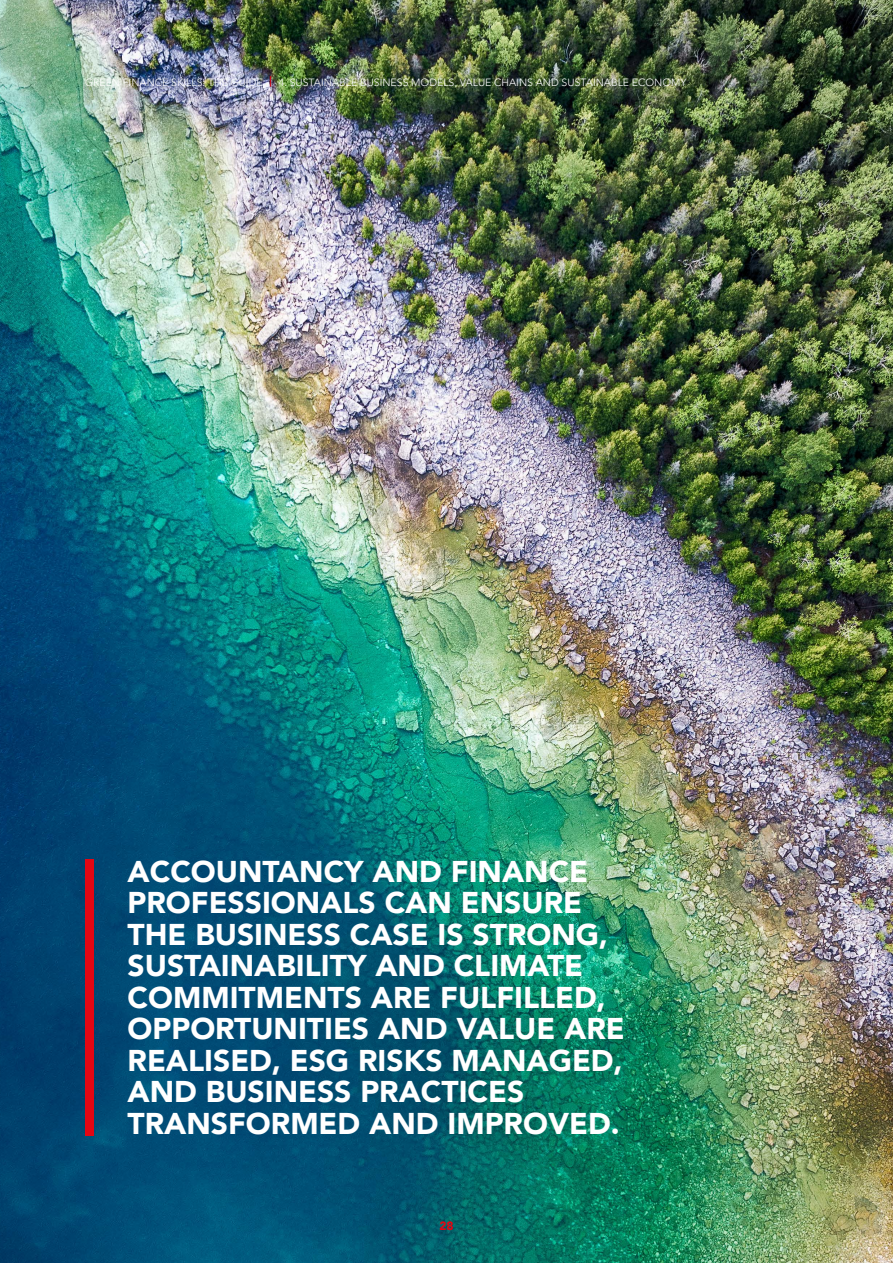
<style>
.page{position:relative;width:893px;height:1263px;background:#fff}
.page>*{position:absolute;margin:0;border:0;box-sizing:border-box;transform-origin:0 0}
.t1{font:900 30px/31.5px "Avenir LT Pro";color:#fff}
.t2{font:900 12px "Avenir LT Pro";color:#e30613}
.t3{font:300 10.5px "Avenir LT Pro";color:#fff}
.s1{font-weight:800;color:#e30613}
</style>
<div class="page">
<img style="left:0;top:0;width:893px;height:1263px">
<div style="left:85px;top:859px;width:9px;height:276px;background:#e30613"></div>
<p class="t3" style="left:85px;top:76px;width:603px">GREEN FINANCE SKILLS: THE GUIDE <span class="s1">|</span> 4. SUSTAINABLE BUSINESS MODELS, VALUE CHAINS AND SUSTAINABLE ECONOMY</p>
<p class="t1" style="left:128px;top:855px;width:499px">ACCOUNTANCY AND FINANCE<br>PROFESSIONALS CAN ENSURE<br>THE BUSINESS CASE IS STRONG,<br>SUSTAINABILITY AND CLIMATE<br>COMMITMENTS ARE FULFILLED,<br>OPPORTUNITIES AND VALUE ARE<br>REALISED, ESG RISKS MANAGED,<br>AND BUSINESS PRACTICES<br>TRANSFORMED AND IMPROVED.</p>
<p class="t2" style="left:439px;top:1218px;width:16px">28</p>
</div>
